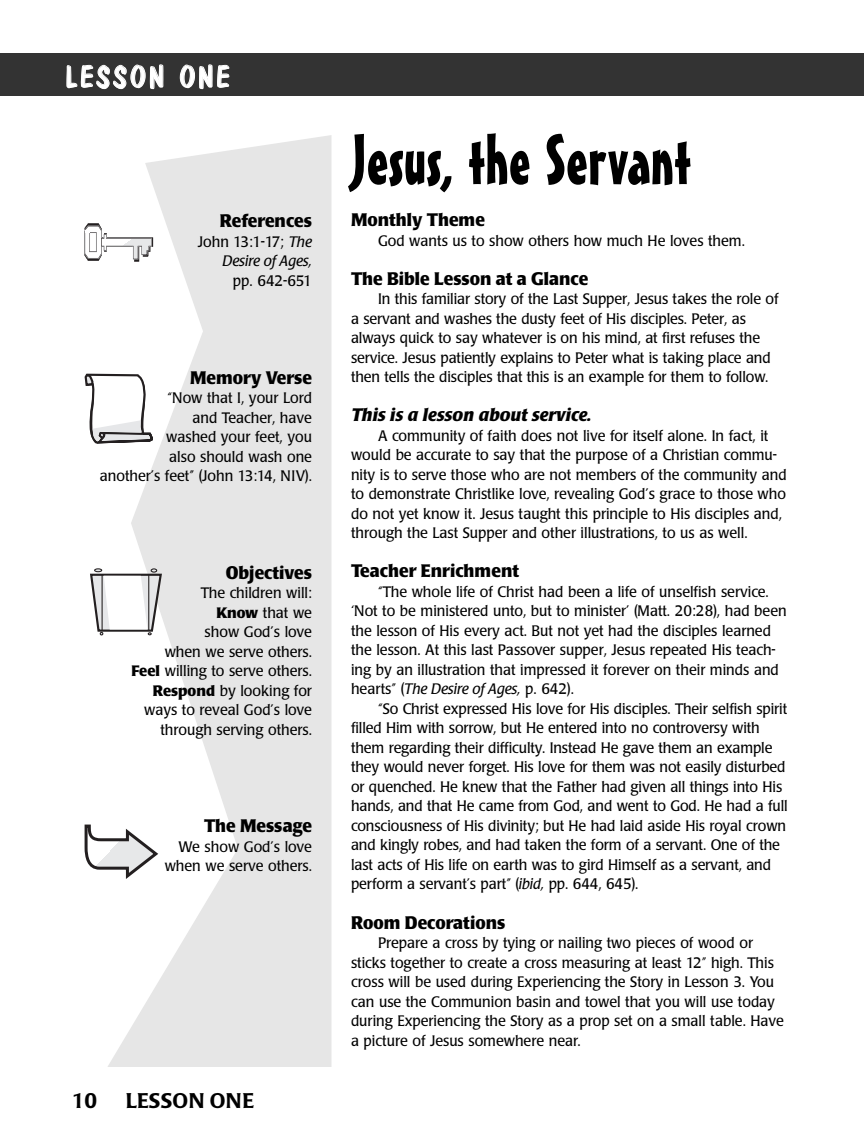
<style>
.page{position:relative;width:864px;height:1148px;background:#fff}
.page>*{position:absolute;margin:0;border:0;box-sizing:border-box;transform-origin:0 0}
.t1{font:69px "Mister Earl BT";color:#000}
.t2{font:30px "Dom Casual D";letter-spacing:.095em;color:#fff}
.t3{font:500 21px "Poppl Laudatio";letter-spacing:.02em;color:#000}
.t4{font:700 18px "Poppl Laudatio";color:#000;scale:.95 1}
.t5{font:italic 700 18px "Poppl Laudatio";color:#000}
.t6{font:15px/19.5px "Poppl Laudatio";color:#000;scale:.95 1}
.t7{font:italic 15px/19.5px "Poppl Laudatio";color:#000;text-align:right}
.s1{font-style:normal}
.s2{font-weight:700}
.s3{font-style:italic}
</style>
<div class="page">
<svg style="left:107px;top:135px;width:225px;height:931px;fill:#e6e6e6"></svg>
<div style="left:0;top:53px;width:864px;height:43px;background:#333"></div>
<svg style="left:84px;top:223px;width:69px;height:39px"></svg>
<svg style="left:85px;top:374px;width:68px;height:69px"></svg>
<svg style="left:90px;top:568px;width:72px;height:67px"></svg>
<hr style="left:102px;top:574px;width:1px;height:56px;background:#231f20">
<hr style="left:148px;top:575px;width:1px;height:55px;background:#231f20">
<svg style="left:85px;top:824px;width:73px;height:55px"></svg>
<svg style="left:66px;top:64px;width:98px;height:85px"></svg>
<svg style="left:179px;top:64px;width:51px;height:85px"></svg>
<h2 class="t2" style="left:65px;top:59px;width:166px">LESSON ONE</h2>
<p class="t4" style="left:220px;top:214px;width:99px">References</p>
<p class="t7" style="left:198px;top:234px;width:116px"><span class="s1">John 13:1-17;</span> The<br>Desire of Ages,</p>
<p class="t6" style="left:233px;top:272px;width:85px">pp. 642-651</p>
<p class="t4" style="left:190px;top:370px;width:130px">Memory Verse</p>
<p class="t6" style="left:100px;top:389px;width:225px;text-align:right">“Now that I, your Lord<br>and Teacher, have<br>washed your feet, you<br>also should wash one<br>another’s feet” (John 13:14, NIV).</p>
<p class="t4" style="left:226px;top:565px;width:92px">Objectives</p>
<p class="t6" style="left:132px;top:584px;width:191px;text-align:right">The children will:<br><span class="s2">Know</span> that we<br>show God’s love<br>when we serve others.<br><span class="s2">Feel</span> willing to serve others.<br><span class="s2">Respond</span> by looking for ways to reveal God’s love through serving others.</p>
<p class="t4" style="left:204px;top:819px;width:115px">The Message</p>
<p class="t6" style="left:165px;top:838px;width:157px;text-align:right">We show God’s love when we serve others.</p>
<h3 class="t3" style="left:72px;top:1092px;width:27px">10</h3>
<h3 class="t3" style="left:126px;top:1092px;width:130px">LESSON ONE</h3>
<h1 class="t1" style="left:351px;top:134px;width:342px">Jesus, the Servant</h1>
<p class="t4" style="left:351px;top:213px;width:143px">Monthly Theme</p>
<p class="t6" style="left:378px;top:232px;width:388px">God wants us to show others how much He loves them.</p>
<p class="t4" style="left:351px;top:271px;width:251px">The Bible Lesson at a Glance</p>
<p class="t6" style="left:351px;top:291px;width:452px;text-indent:27px">In this familiar story of the Last Supper, Jesus takes the role of a servant and washes the dusty feet of His disciples. Peter, as always quick to say whatever is on his mind, at first refuses the service. Jesus patiently explains to Peter what is taking place and then tells the disciples that this is an example for them to follow.</p>
<p class="t5" style="left:351px;top:408px;width:242px">This is a lesson about service.</p>
<p class="t6" style="left:351px;top:427px;width:460px;text-indent:27px">A community of faith does not live for itself alone. In fact, it would be accurate to say that the purpose of a Christian commu&shy;nity is to serve those who are not members of the community and to demonstrate Christlike love, revealing God’s grace to those who do not yet know it. Jesus taught this principle to His disciples and, through the Last Supper and other illustrations, to us as well.</p>
<p class="t4" style="left:351px;top:564px;width:179px">Teacher Enrichment</p>
<p class="t6" style="left:351px;top:583px;width:460px;text-indent:27px">“The whole life of Christ had been a life of unselfish service. ‘Not to be ministered unto, but to minister’ (Matt. 20:28), had been the lesson of His every act. But not yet had the disciples learned the lesson. At this last Passover supper, Jesus repeated His teach&shy;ing by an illustration that impressed it forever on their minds and hearts” (<span class="s3">The Desire of Ages,</span> p. 642).</p>
<p class="t6" style="left:351px;top:700px;width:461px;text-indent:27px">“So Christ expressed His love for His disciples. Their selfish spirit filled Him with sorrow, but He entered into no controversy with them regarding their difficulty. Instead He gave them an example they would never forget. His love for them was not easily disturbed or quenched. He knew that the Father had given all things into His hands, and that He came from God, and went to God. He had a full consciousness of His divinity; but He had laid aside His royal crown and kingly robes, and had taken the form of a servant. One of the last acts of His life on earth was to gird Himself as a servant, and perform a servant’s part” (<span class="s3">ibid,</span> pp. 644, 645).</p>
<p class="t4" style="left:351px;top:915px;width:164px">Room Decorations</p>
<p class="t6" style="left:351px;top:934px;width:457px;text-indent:27px">Prepare a cross by tying or nailing two pieces of wood or sticks together to create a cross measuring at least 12” high. This cross will be used during Experiencing the Story in Lesson 3. You can use the Communion basin and towel that you will use today during Experiencing the Story as a prop set on a small table. Have a picture of Jesus somewhere near.</p>
</div>
